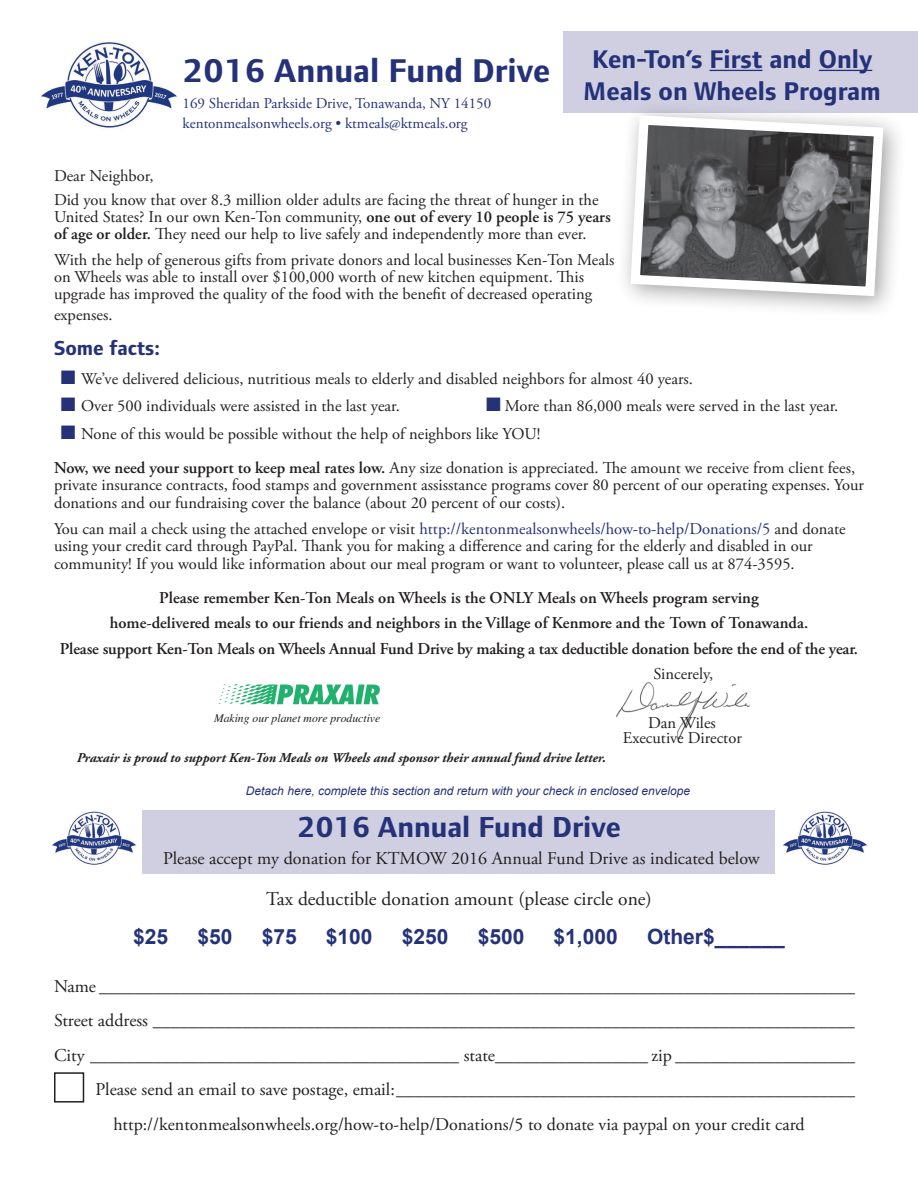
<style>
.page{position:relative;width:918px;height:1188px;background:#fff}
.page>*{position:absolute;margin:0;border:0;box-sizing:border-box;transform-origin:0 0}
.t1{font:700 30px "Foundry Form Sans";color:#253279}
.t2{font:700 26.4px "Foundry Form Sans";color:#253279}
.t3{font:700 21px "Arial";color:#253279}
.t4{font:700 21px "Foundry Form Sans";color:#253279}
.t5{font:19.5px "Adobe Garamond Pro";color:#231f20}
.t6{font:18px "Adobe Garamond Pro";color:#231f20}
.t7{font:16.5px/17.2px "Adobe Garamond Pro";color:#231f20}
.t8{font:600 16.5px/25px "Adobe Garamond Pro";color:#231f20;text-align:center}
.t9{font:15px "Adobe Garamond Pro";color:#253279}
.t10{font:italic 700 13.5px "Adobe Garamond Pro";color:#231f20}
.t11{font:italic 12px "Arial";color:#253279}
.t12{font:italic 11.7px "Times";color:#231f20}
.s1{font-size:34.05px}
.s2{font-weight:600}
.s3{color:#253279}
</style>
<div class="page">
<img style="left:616px;top:681px;width:134px;height:59px">
<div style="left:564px;top:31px;width:354px;height:82px;background:#d0cfe1"></div>
<div style="left:142px;top:810px;width:633px;height:63px;background:#d0cfe1"></div>
<div style="left:54px;top:1072px;width:30px;height:31px;border:2px solid #231f20"></div>
<img style="left:41px;top:42px;width:136px;height:86px">
<img style="left:51px;top:811px;width:86px;height:54px">
<img style="left:782px;top:811px;width:86px;height:54px">
<hr style="left:710px;top:70px;width:52px;height:1px;background:#253279">
<hr style="left:819px;top:70px;width:53px;height:1px;background:#253279">
<div style="left:616px;top:100px;width:291px;height:220px;background:#231f20;opacity:.43"></div>
<svg style="left:626px;top:110px;width:262px;height:191px"></svg>
<svg style="left:218px;top:684px;width:162px;height:20px"></svg>
<h2 class="t2" style="left:182px;top:43px;width:691px"><span class="s1">2016 Annual Fund Drive</span> Ken-Ton’s First and Only</h2>
<p class="t9" style="left:183px;top:95px;width:310px">169 Sheridan Parkside Drive, Tonawanda, NY 14150</p>
<h2 class="t2" style="left:584px;top:75px;width:299px">Meals on Wheels Program</h2>
<p class="t9" style="left:183px;top:114px;width:286px">kentonmealsonwheels.org • ktmeals@ktmeals.org</p>
<p class="t7" style="left:54px;top:164px;width:546px;line-height:24px">Dear Neighbor,<br>Did you know that over 8.3 million older adults are facing the threat of hunger in the</p>
<p class="t7" style="left:54px;top:209px;width:558px">United States? In our own Ken-Ton community, <span class="s2">one out of every 10 people is 75 years of age or older.</span> They need our help to live safely and independently more than ever.</p>
<p class="t7" style="left:54px;top:251px;width:562px">With the help of generous gifts from private donors and local businesses Ken-Ton Meals on Wheels was able to install over $100,000 worth of new kitchen equipment. This upgrade has improved the quality of the food with the benefit of decreased operating</p>
<p class="t7" style="left:54px;top:307px;width:60px">expenses.</p>
<p class="t4" style="left:54px;top:336px;width:108px">Some facts:</p>
<p class="t7" style="left:61px;top:370px;width:634px"><span class="s3">■</span> We’ve delivered delicious, nutritious meals to elderly and disabled neighbors for almost 40 years.</p>
<p class="t7" style="left:61px;top:398px;width:341px"><span class="s3">■</span> Over 500 individuals were assisted in the last year.</p>
<p class="t7" style="left:486px;top:398px;width:354px"><span class="s3">■</span> More than 86,000 meals were served in the last year.</p>
<p class="t7" style="left:54px;top:418px;width:803px;line-height:33.8px;text-indent:7px"><span class="s3">■</span> None of this would be possible without the help of neighbors like YOU!<br><span class="s2">Now, we need your support to keep meal rates low.</span> Any size donation is appreciated. The amount we receive from client fees,</p>
<p class="t7" style="left:54px;top:477px;width:812px;line-height:18px">private insurance contracts, food stamps and government assisstance programs cover 80 percent of our operating expenses. Your donations and our fundraising cover the balance (about 20 percent of our costs).</p>
<p class="t7" style="left:54px;top:521px;width:793px">You can mail a check using the attached envelope or visit <span class="s3">http://kentonmealsonwheels/how-to-help/Donations/5</span> and donate using your credit card through PayPal. Thank you for making a difference and caring for the elderly and disabled in our community! If you would like information about our meal program or want to volunteer, please call us at 874-3595.</p>
<p class="t8" style="left:60px;top:586px;width:800px">Please remember Ken-Ton Meals on Wheels is the ONLY Meals on Wheels program serving<br>home-delivered meals to our friends and neighbors in the Village of Kenmore and the Town of Tonawanda.<br>Please support Ken-Ton Meals on Wheels Annual Fund Drive by making a tax deductible donation before the end of the year.</p>
<p class="t7" style="left:653px;top:665px;width:61px">Sincerely,</p>
<p class="t7" style="left:623px;top:715px;width:120px;line-height:15.8px;text-align:center">Dan Wiles<br>Executive Director</p>
<p class="t10" style="left:77px;top:750px;width:531px">Praxair is proud to support Ken-Ton Meals on Wheels and sponsor their annual fund drive letter.</p>
<p class="t12" style="left:214px;top:712px;width:168px">Making our planet more productive</p>
<p class="t11" style="left:246px;top:783px;width:446px">Detach here, complete this section and return with your check in enclosed envelope</p>
<h1 class="t1" style="left:297px;top:810px;width:325px">2016 Annual Fund Drive</h1>
<p class="t6" style="left:163px;top:848px;width:598px">Please accept my donation for KTMOW 2016 Annual Fund Drive as indicated below</p>
<p class="t5" style="left:266px;top:887px;width:387px">Tax deductible donation amount (please circle one)</p>
<p class="t3" style="left:133px;top:922px;width:37px">$25</p>
<p class="t3" style="left:197px;top:922px;width:37px">$50</p>
<p class="t3" style="left:262px;top:922px;width:37px">$75</p>
<p class="t3" style="left:326px;top:922px;width:48px">$100</p>
<p class="t3" style="left:402px;top:922px;width:48px">$250</p>
<p class="t3" style="left:478px;top:922px;width:48px">$500</p>
<p class="t3" style="left:554px;top:922px;width:66px">$1,000</p>
<p class="t3" style="left:647px;top:922px;width:139px">Other$______</p>
<p class="t6" style="left:54px;top:975px;width:802px">Name ____________________________________________________________________________________</p>
<p class="t6" style="left:54px;top:1010px;width:802px">Street address ______________________________________________________________________________</p>
<p class="t6" style="left:54px;top:1044px;width:802px">City _________________________________________ state_________________ zip ____________________</p>
<p class="t6" style="left:95px;top:1079px;width:761px">Please send an email to save postage, email:___________________________________________________</p>
<p class="t6" style="left:113px;top:1113px;width:693px">http://kentonmealsonwheels.org/how-to-help/Donations/5 to donate via paypal on your credit card</p>
</div>
